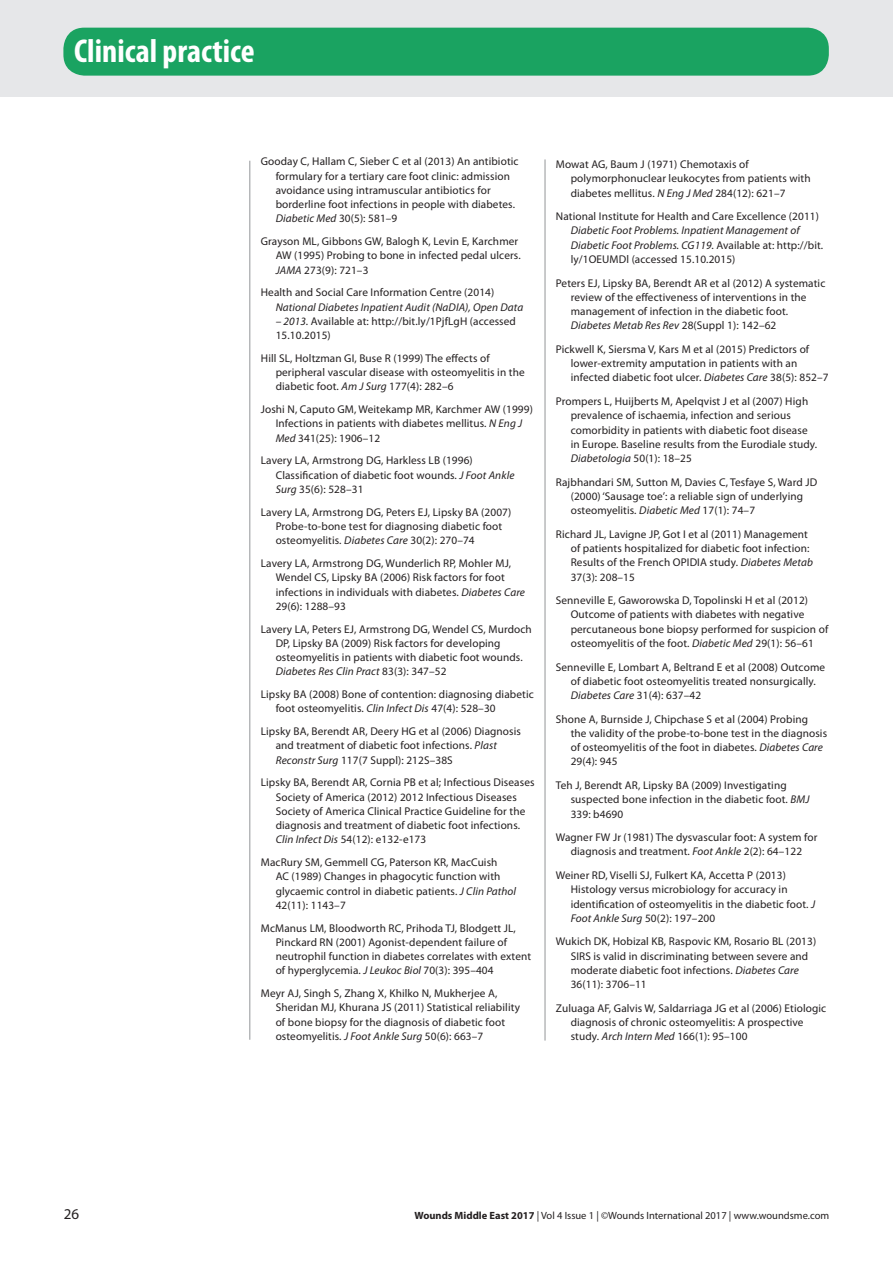
<style>
.page{position:relative;width:893px;height:1263px;background:#fff}
.page>*{position:absolute;margin:0;border:0;box-sizing:border-box;transform-origin:0 0}
.t1{font:700 condensed 33.15px "Myriad Pro";color:#fff}
.t2{font:15px "Myriad Pro";color:#231f20}
.t3{font:11.25px/14.2px "Myriad Pro";letter-spacing:.01em;color:#231f20}
.t4{font:italic 11.25px/14.2px "Myriad Pro";letter-spacing:.01em;color:#231f20}
.t5{font:10.5px "Myriad Pro";color:#231f20}
.s1{font-style:italic}
.s2{font-style:normal}
.s3{font-weight:700}
</style>
<div class="page">
<hr style="left:250px;top:161px;width:1px;height:879px;background:#939598">
<hr style="left:545px;top:159px;width:1px;height:881px;background:#939598">
<div style="left:0;top:0;width:893px;height:97px;background:#e6e7e9"></div>
<div style="left:63px;top:28px;width:766px;height:48px;background:#1aa361;border-radius:21px"></div>
<h1 class="t1" style="left:74px;top:31px;width:182px">Clinical practice</h1>
<p class="t3" style="left:276px;top:154px;width:244px;text-indent:-15px">Gooday C, Hallam C, Sieber C et al (2013) An antibiotic formulary for a tertiary care foot clinic: admission avoidance using intramuscular antibiotics for borderline foot infections in people with diabetes.<br><span class="s1">Diabetic Med</span> 30(5): 581–9</p>
<p class="t3" style="left:276px;top:234px;width:247px;text-indent:-15px">Grayson ML, Gibbons GW, Balogh K, Levin E, Karchmer<br>AW (1995) Probing to bone in infected pedal ulcers.<br><span class="s1">JAMA</span> 273(9): 721–3</p>
<p class="t3" style="left:261px;top:285px;width:235px">Health and Social Care Information Centre (2014)</p>
<p class="t4" style="left:276px;top:300px;width:249px">National Diabetes Inpatient Audit (NaDIA), Open Data</p>
<p class="t3" style="left:276px;top:314px;width:242px"><span class="s1">– 2013.</span> Available at: http://bit.ly/1PjfLgH (accessed<br>15.10.2015)</p>
<p class="t3" style="left:276px;top:351px;width:250px;text-indent:-15px">Hill SL, Holtzman GI, Buse R (1999) The effects of peripheral vascular disease with osteomyelitis in the diabetic foot. <span class="s1">Am J Surg</span> 177(4): 282–6</p>
<p class="t3" style="left:276px;top:402px;width:259px;text-indent:-15px">Joshi N, Caputo GM, Weitekamp MR, Karchmer AW (1999)<br>Infections in patients with diabetes mellitus. <span class="s1">N Eng J<br>Med</span> 341(25): 1906–12</p>
<p class="t3" style="left:276px;top:453px;width:240px;text-indent:-15px">Lavery LA, Armstrong DG, Harkless LB (1996)<br>Classification of diabetic foot wounds. <span class="s1">J Foot Ankle<br>Surg</span> 35(6): 528–31</p>
<p class="t3" style="left:276px;top:505px;width:237px;text-indent:-15px">Lavery LA, Armstrong DG, Peters EJ, Lipsky BA (2007)<br>Probe-to-bone test for diagnosing diabetic foot osteomyelitis. <span class="s1">Diabetes Care</span> 30(2): 270–74</p>
<p class="t3" style="left:276px;top:556px;width:251px;text-indent:-15px">Lavery LA, Armstrong DG, Wunderlich RP, Mohler MJ, Wendel CS, Lipsky BA (2006) Risk factors for foot infections in individuals with diabetes. <span class="s1">Diabetes Care </span>29(6): 1288–93</p>
<p class="t3" style="left:276px;top:621px;width:258px;text-indent:-15px">Lavery LA, Peters EJ, Armstrong DG, Wendel CS, Murdoch DP, Lipsky BA (2009) Risk factors for developing osteomyelitis in patients with diabetic foot wounds.<br><span class="s1">Diabetes Res Clin Pract</span> 83(3): 347–52</p>
<p class="t3" style="left:276px;top:687px;width:260px;text-indent:-15px">Lipsky BA (2008) Bone of contention: diagnosing diabetic foot osteomyelitis. <span class="s1">Clin Infect Dis</span> 47(4): 528–30</p>
<p class="t3" style="left:276px;top:724px;width:247px;text-indent:-15px">Lipsky BA, Berendt AR, Deery HG et al (2006) Diagnosis and treatment of diabetic foot infections. <span class="s1">Plast<br>Reconstr Surg</span> 117(7 Suppl): 212S–38S</p>
<p class="t3" style="left:276px;top:775px;width:260px;text-indent:-15px">Lipsky BA, Berendt AR, Cornia PB et al; Infectious Diseases Society of America (2012) 2012 Infectious Diseases Society of America Clinical Practice Guideline for the diagnosis and treatment of diabetic foot infections.<br><span class="s1">Clin Infect Dis</span> 54(12): e132-e173</p>
<p class="t3" style="left:276px;top:855px;width:242px;text-indent:-15px">MacRury SM, Gemmell CG, Paterson KR, MacCuish<br>AC (1989) Changes in phagocytic function with glycaemic control in diabetic patients. <span class="s1">J Clin Pathol </span>42(11): 1143–7</p>
<p class="t3" style="left:276px;top:920px;width:257px;text-indent:-15px">McManus LM, Bloodworth RC, Prihoda TJ, Blodgett JL, Pinckard RN (2001) Agonist-dependent failure of neutrophil function in diabetes correlates with extent of hyperglycemia. <span class="s1">J Leukoc Biol</span> 70(3): 395–404</p>
<p class="t3" style="left:276px;top:986px;width:246px;text-indent:-15px">Meyr AJ, Singh S, Zhang X, Khilko N, Mukherjee A, Sheridan MJ, Khurana JS (2011) Statistical reliability of bone biopsy for the diagnosis of diabetic foot osteomyelitis. <span class="s1">J Foot Ankle Surg</span> 50(6): 663–7</p>
<p class="t3" style="left:571px;top:157px;width:241px;text-indent:-15px">Mowat AG, Baum J (1971) Chemotaxis of polymorphonuclear leukocytes from patients with diabetes mellitus. <span class="s1">N Eng J Med</span> 284(12): 621–7</p>
<p class="t3" style="left:556px;top:209px;width:265px">National Institute for Health and Care Excellence (2011)</p>
<p class="t4" style="left:571px;top:223px;width:254px">Diabetic Foot Problems. Inpatient Management of<br>Diabetic Foot Problems. CG119. <span class="s2">Available at: http://bit. ly/1OEUMDl (accessed 15.10.2015)</span></p>
<p class="t3" style="left:571px;top:275px;width:256px;text-indent:-15px">Peters EJ, Lipsky BA, Berendt AR et al (2012) A systematic review of the effectiveness of interventions in the management of infection in the diabetic foot.<br><span class="s1">Diabetes Metab Res Rev</span> 28(Suppl 1): 142–62</p>
<p class="t3" style="left:571px;top:342px;width:259px;text-indent:-15px">Pickwell K, Siersma V, Kars M et al (2015) Predictors of lower-extremity amputation in patients with an infected diabetic foot ulcer. <span class="s1">Diabetes Care</span> 38(5): 852–7</p>
<p class="t3" style="left:571px;top:394px;width:248px;text-indent:-15px">Prompers L, Huijberts M, Apelqvist J et al (2007) High prevalence of ischaemia, infection and serious comorbidity in patients with diabetic foot disease in Europe. Baseline results from the Eurodiale study.<br><span class="s1">Diabetologia</span> 50(1): 18–25</p>
<p class="t3" style="left:571px;top:475px;width:248px;text-indent:-15px">Rajbhandari SM, Sutton M, Davies C, Tesfaye S, Ward JD (2000) ‘Sausage toe’: a reliable sign of underlying osteomyelitis. <span class="s1">Diabetic Med</span> 17(1): 74–7</p>
<p class="t3" style="left:571px;top:527px;width:244px;text-indent:-15px">Richard JL, Lavigne JP, Got I et al (2011) Management of patients hospitalized for diabetic foot infection:<br>Results of the French OPIDIA study. <span class="s1">Diabetes Metab </span>37(3): 208–15</p>
<p class="t3" style="left:571px;top:593px;width:259px;text-indent:-15px">Senneville E, Gaworowska D, Topolinski H et al (2012)<br>Outcome of patients with diabetes with negative percutaneous bone biopsy performed for suspicion of osteomyelitis of the foot. <span class="s1">Diabetic Med</span> 29(1): 56–61</p>
<p class="t3" style="left:571px;top:659px;width:256px;text-indent:-15px">Senneville E, Lombart A, Beltrand E et al (2008) Outcome of diabetic foot osteomyelitis treated nonsurgically.<br><span class="s1">Diabetes Care</span> 31(4): 637–42</p>
<p class="t3" style="left:571px;top:712px;width:258px;text-indent:-15px">Shone A, Burnside J, Chipchase S et al (2004) Probing<br>the validity of the probe-to-bone test in the diagnosis of osteomyelitis of the foot in diabetes. <span class="s1">Diabetes Care </span>29(4): 945</p>
<p class="t3" style="left:571px;top:778px;width:240px;text-indent:-15px">Teh J, Berendt AR, Lipsky BA (2009) Investigating suspected bone infection in the diabetic foot. <span class="s1">BMJ<br></span>339: b4690</p>
<p class="t3" style="left:556px;top:830px;width:263px;text-align:center">Wagner FW Jr (1981) The dysvascular foot: A system for diagnosis and treatment. <span class="s1">Foot Ankle</span> 2(2): 64–122</p>
<p class="t3" style="left:571px;top:868px;width:246px;text-indent:-15px">Weiner RD, Viselli SJ, Fulkert KA, Accetta P (2013)<br>Histology versus microbiology for accuracy in identification of osteomyelitis in the diabetic foot. <span class="s1">J Foot Ankle Surg</span> 50(2): 197–200</p>
<p class="t3" style="left:571px;top:934px;width:247px;text-indent:-15px">Wukich DK, Hobizal KB, Raspovic KM, Rosario BL (2013)<br>SIRS is valid in discriminating between severe and moderate diabetic foot infections. <span class="s1">Diabetes Care </span>36(11): 3706–11</p>
<p class="t3" style="left:571px;top:1001px;width:257px;text-indent:-15px">Zuluaga AF, Galvis W, Saldarriaga JG et al (2006) Etiologic diagnosis of chronic osteomyelitis: A prospective study. <span class="s1">Arch Intern Med</span> 166(1): 95–100</p>
<h2 class="t2" style="left:64px;top:1204px;width:17px">26</h2>
<p class="t5" style="left:414px;top:1208px;width:416px"><span class="s3">Wounds Middle East 2017</span> | Vol 4 Issue 1 | ©Wounds International 2017 | www.woundsme.com</p>
</div>
